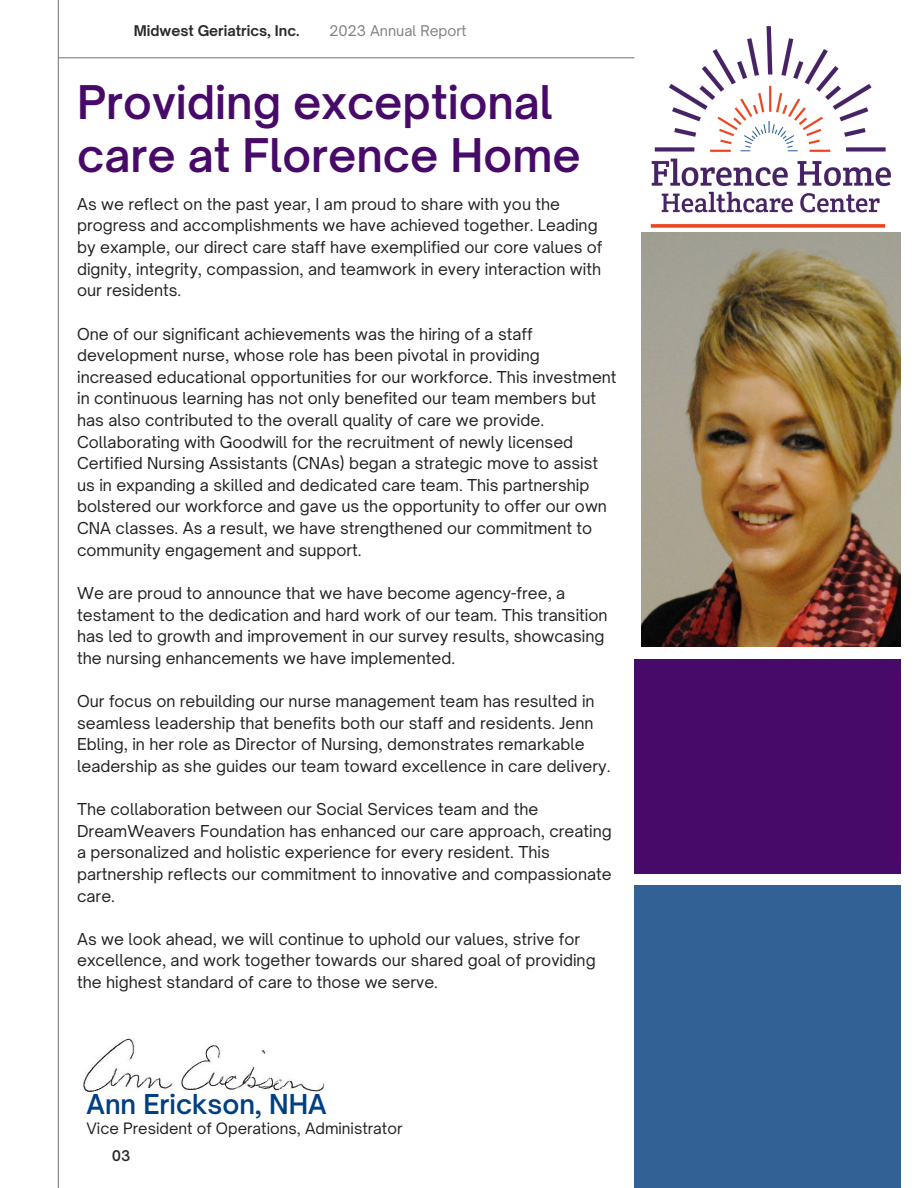
<style>
.page{position:relative;width:918px;height:1188px;background:#fff}
.page>*{position:absolute;margin:0;border:0;box-sizing:border-box;transform-origin:0 0}
.t1{font:600 44.4px/52.8px "Open Sauce One";color:#470a68}
.t2{font:600 26.25px "Open Sauce One";color:#004082}
.t3{font:15.75px/21.6px "Open Sauce One";color:#222}
.t4{font:15px "Open Sauce One";color:#222}
.t5{font:700 14.1px "Open Sauce One";color:#2b2b2b}
.t6{font:14.1px "Open Sauce One";color:#808080}
.t7{font:600 14.1px "Open Sauce One";color:#2b2b2b}
</style>
<div class="page">
<div style="left:635px;top:886px;width:266px;height:302px;background:#326295"></div>
<div style="left:635px;top:659px;width:266px;height:214px;background:#470a68"></div>
<hr style="left:58px;top:0;width:1px;height:1188px;background:#808080">
<hr style="left:58px;top:57px;width:576px;height:1px;background:#808080">
<img style="left:83px;top:1038px;width:242px;height:55px">
<img style="left:641px;top:27px;width:260px;height:619px">
<h3 class="t5" style="left:134px;top:22px;width:167px">Midwest Geriatrics, Inc.</h3>
<h3 class="t6" style="left:329px;top:22px;width:139px">2023 Annual Report</h3>
<h3 class="t1" style="left:77px;top:76px;width:505px">Providing exceptional care at Florence Home</h3>
<p class="t3" style="left:77px;top:193px;width:527px">As we reflect on the past year, I am proud to share with you the progress and accomplishments we have achieved together. Leading by example, our direct care staff have exemplified our core values of dignity, integrity, compassion, and teamwork in every interaction with our residents.</p>
<h4 class="t3" style="left:77px;top:323px;width:541px">One of our significant achievements was the hiring of a staff development nurse, whose role has been pivotal in providing increased educational opportunities for our workforce. This investment in continuous learning has not only benefited our team members but has also contributed to the overall quality of care we provide.<br>Collaborating with Goodwill for the recruitment of newly licensed Certified Nursing Assistants (CNAs) began a strategic move to assist us in expanding a skilled and dedicated care team. This partnership bolstered our workforce and gave us the opportunity to offer our own CNA classes. As a result, we have strengthened our commitment to community engagement and support.</h4>
<p class="t3" style="left:77px;top:582px;width:532px">We are proud to announce that we have become agency-free, a testament to the dedication and hard work of our team. This transition has led to growth and improvement in our survey results, showcasing the nursing enhancements we have implemented.</p>
<p class="t3" style="left:77px;top:690px;width:535px">Our focus on rebuilding our nurse management team has resulted in seamless leadership that benefits both our staff and residents. Jenn Ebling, in her role as Director of Nursing, demonstrates remarkable leadership as she guides our team toward excellence in care delivery.</p>
<p class="t3" style="left:77px;top:798px;width:536px">The collaboration between our Social Services team and the DreamWeavers Foundation has enhanced our care approach, creating a personalized and holistic experience for every resident. This partnership reflects our commitment to innovative and compassionate care.</p>
<h1 class="t3" style="left:77px;top:928px;width:520px">As we look ahead, we will continue to uphold our values, strive for excellence, and work together towards our shared goal of providing the highest standard of care to those we serve.</h1>
<h3 class="t2" style="left:87px;top:1088px;width:242px">Ann Erickson, NHA</h3>
<h3 class="t4" style="left:87px;top:1119px;width:317px">Vice President of Operations, Administrator</h3>
<h3 class="t7" style="left:112px;top:1147px;width:20px">03</h3>
</div>
